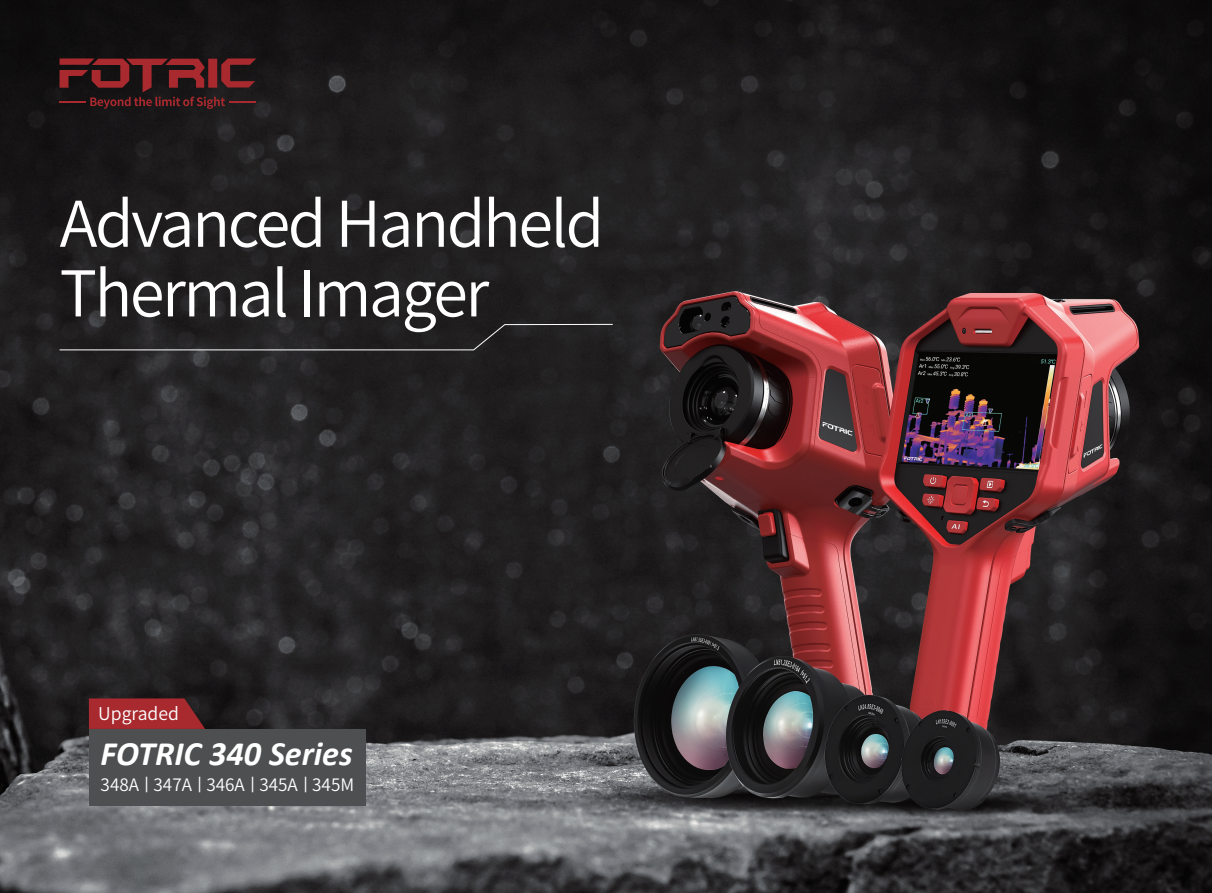
<style>
.page{position:relative;width:1212px;height:893px;background:#fff}
.page>*{position:absolute;margin:0;border:0;box-sizing:border-box;transform-origin:0 0}
.t1{font:63px/69.6px "Source Han Sans CN";letter-spacing:-.04em;color:#fff}
.t2{font:italic 700 34.2px "Calibri";color:#fff}
.t3{font:17.7px "Source Han Sans CN";color:#fff}
.t4{font:17.1px "Source Han Sans CN";color:#fff}
</style>
<div class="page">
<img style="left:0;top:0;width:1212px;height:893px">
<svg style="left:59px;top:324px;width:554px;height:26px;background:#282627"></svg>
<svg style="left:60px;top:58px;width:196px;height:51px;background:#4b1c1e"></svg>
<div style="left:89px;top:729px;width:277px;height:77px;background:#4e4f50"></div>
<svg style="left:89px;top:698px;width:116px;height:31px;background:#99272c"></svg>
<p class="t1" style="left:60px;top:190px;width:546px">Advanced Handheld<br>Thermal Imager</p>
<p class="t3" style="left:98px;top:703px;width:82px">Upgraded</p>
<p class="t2" style="left:101px;top:729px;width:253px">FOTRIC 340 Series</p>
<p class="t4" style="left:101px;top:775px;width:255px">348A丨347A丨346A丨345A丨345M</p>
</div>
